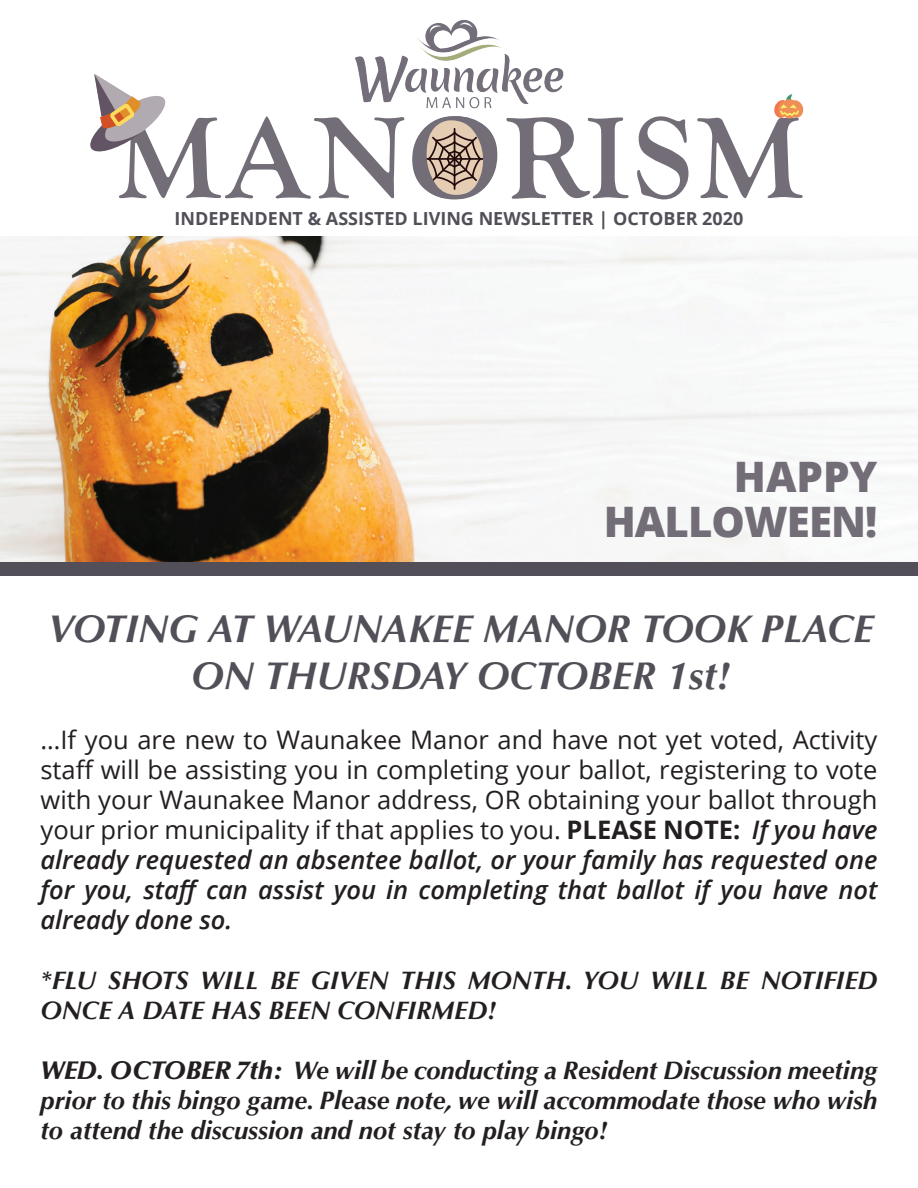
<style>
.page{position:relative;width:918px;height:1188px;background:#fff}
.page>*{position:absolute;margin:0;border:0;box-sizing:border-box;transform-origin:0 0}
.t1{font:700 120px "Goudy";color:#736d78}
.t2{font:800 42px/45px "Open Sans";letter-spacing:-.02em;color:#736d78;text-align:right}
.t3{font:italic 700 39px/46.8px "Optima LT Std";color:#534f58;text-align:center}
.t4{font:25.5px/30px "Open Sans";color:#231f20;text-align:justify}
.t5{font:italic 700 25.5px/30px "Optima LT Std";color:#231f20}
.t6{font:700 18px "Open Sans";color:#534f58}
.s1{font-weight:700}
.s2{font-weight:600;font-style:italic}
.s3{font-weight:900}
</style>
<div class="page">
<svg style="left:422px;top:130px;width:65px;height:55px"></svg>
<svg style="left:426px;top:118px;width:57px;height:80px;background:#c3b09f"></svg>
<img style="left:355px;top:20px;width:209px;height:89px">
<img style="left:0;top:236px;width:918px;height:326px">
<div style="left:0;top:562px;width:918px;height:14px;background:#534f58"></div>
<svg style="left:774px;top:94px;width:30px;height:25px"></svg>
<svg style="left:90px;top:74px;width:76px;height:78px"></svg>
<h1 class="t1" style="left:407px;top:91px;width:96px">O</h1>
<h1 class="t1" style="left:112px;top:91px;width:696px">MAN RISM</h1>
<p class="t6" style="left:175px;top:206px;width:570px">INDEPENDENT &amp; ASSISTED LIVING NEWSLETTER | OCTOBER 2020</p>
<h2 class="t2" style="left:604px;top:452px;width:275px">HAPPY<br>HALLOWEEN!</h2>
<h3 class="t3" style="left:48px;top:606px;width:827px">VOTING AT WAUNAKEE MANOR TOOK PLACE<br>ON THURSDAY OCTOBER 1st!</h3>
<p class="t4" style="left:40px;top:724px;width:839px">…If you are new to Waunakee Manor and have not yet voted, Activity staff will be assisting you in completing your ballot, registering to vote with your Waunakee Manor address, OR obtaining your ballot through your prior municipality if that applies to you. <span class="s1">PLEASE NOTE:</span> <span class="s2">If you have already requested an absentee ballot, or your family has requested one for you, staff can assist you in completing that ballot if you have not already done so.</span></p>
<p class="t5" style="left:40px;top:965px;width:838px">*FLU SHOTS WILL BE GIVEN THIS MONTH. YOU WILL BE NOTIFIED<br>ONCE A DATE HAS BEEN CONFIRMED!</p>
<p class="t5" style="left:40px;top:1055px;width:838px;text-align:justify"><span class="s3">WED. OCTOBER 7th:</span> We will be conducting a Resident Discussion meeting prior to this bingo game. Please note, we will accommodate those who wish to attend the discussion and not stay to play bingo!</p>
</div>
